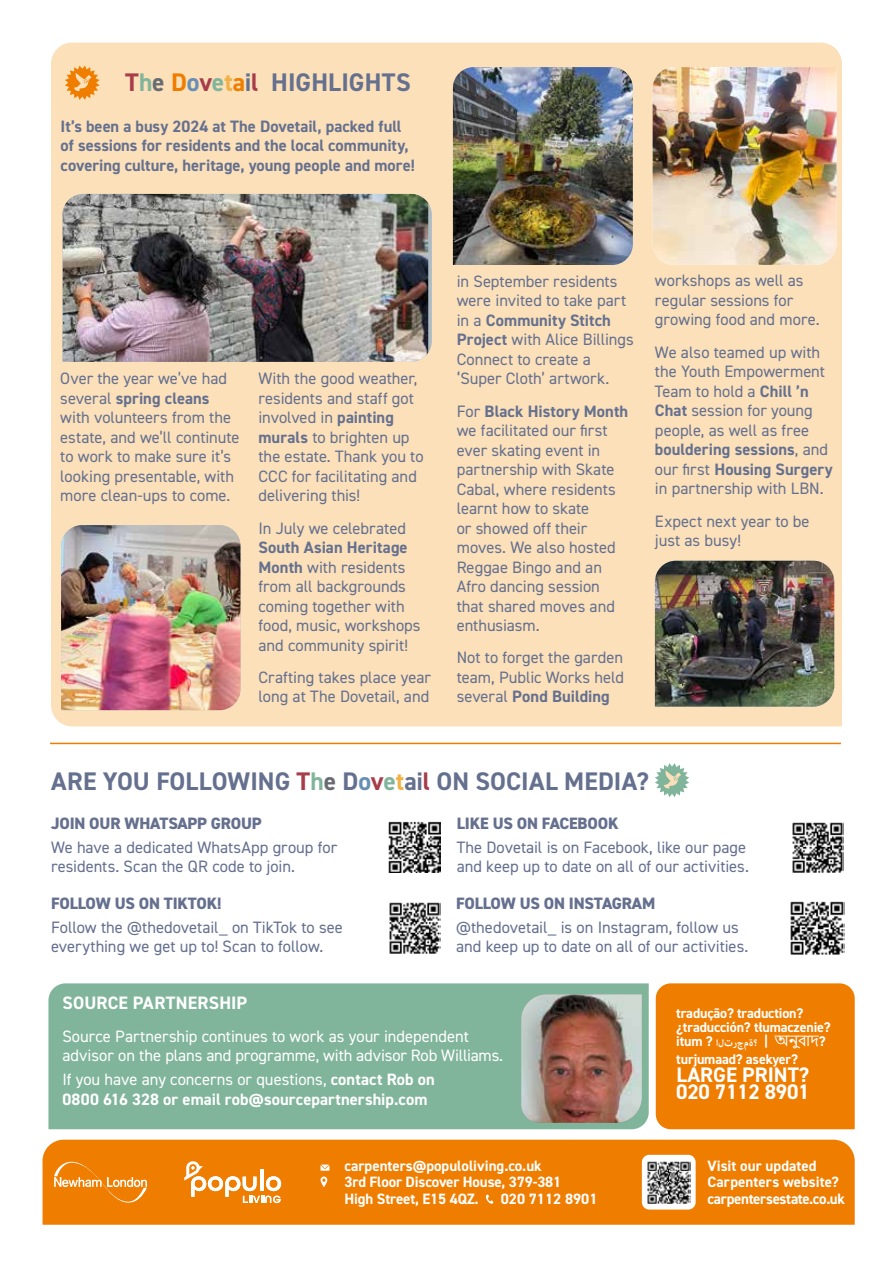
<style>
.page{position:relative;width:893px;height:1263px;background:#fff}
.page>*{position:absolute;margin:0;border:0;box-sizing:border-box;transform-origin:0 0}
.t1{font:700 25.5px "DIN2014";color:#65708f}
.t2{font:700 21.15px/17.5px "DIN2014";letter-spacing:-.005em;color:#fff}
.t3{font:700 18px "DIN2014";letter-spacing:.01em;color:#fff}
.t4{font:16.5px/19.5px "DIN2014";color:#65708f}
.t5{font:700 16.5px/19.5px "DIN2014";color:#65708f}
.t6{font:16.5px/19.5px "DIN2014";letter-spacing:-.005em;color:#fff}
.t7{font:700 16.5px/19.5px "DIN2014";letter-spacing:.005em;color:#fff}
.t8{font:800 16.5px "DIN2014";letter-spacing:-.01em;color:#65708f}
.t9{font:700 15px/16.5px "DIN2014";letter-spacing:-.005em;color:#fff}
.t10{font:700 14.1px/14.1px "DIN2014";letter-spacing:-.01em;color:#fff}
.t11{font:700 14.1px "Adobe Arabic";color:#fff}
.t12{font:14.1px "Nirmala UI";color:#fff}
.s1{color:#a73d4b}
.s2{color:#81b59b}
.s3{color:#686c72}
.s4{color:#ef7d00}
.s5{color:#678fb5}
.s6{color:#f2b143}
.s7{font-weight:700}
.s8{font-weight:400}
.s9{font-family:"DIN2014"}
.s10{font-family:"DIN2014";font-weight:700}
</style>
<div class="page">
<div style="left:51px;top:43px;width:791px;height:683px;background:#fbe0b9"></div>
<div style="left:43px;top:1140px;width:812px;height:85px;background:#ef7d00"></div>
<svg style="left:321px;top:1164px;width:8px;height:23px"></svg>
<svg style="left:483px;top:1194px;width:11px;height:12px"></svg>
<svg style="left:184px;top:1161px;width:97px;height:42px"></svg>
<svg style="left:54px;top:1162px;width:93px;height:40px;background:#f08d20"></svg>
<div style="left:642px;top:1155px;width:54px;height:54px;background:#fff;border-radius:7px"></div>
<img style="left:647px;top:1161px;width:44px;height:43px">
<div style="left:656px;top:983px;width:199px;height:146px;background:#ef7d00"></div>
<hr style="left:50px;top:743px;width:791px;height:1px;background:#ef7d00">
<svg style="left:65px;top:65px;width:35px;height:35px"></svg>
<div style="left:48px;top:983px;width:601px;height:146px;background:#81b59b"></div>
<svg style="left:655px;top:763px;width:34px;height:34px"></svg>
<img style="left:388px;top:821px;width:53px;height:51px">
<img style="left:790px;top:901px;width:55px;height:53px">
<img style="left:792px;top:822px;width:51px;height:51px">
<img style="left:389px;top:902px;width:52px;height:52px">
<img style="left:521px;top:994px;width:121px;height:129px">
<img style="left:61px;top:525px;width:179px;height:185px">
<img style="left:63px;top:194px;width:365px;height:168px">
<img style="left:453px;top:67px;width:180px;height:198px">
<img style="left:655px;top:561px;width:179px;height:146px">
<img style="left:653px;top:67px;width:184px;height:198px">
<h1 class="t1" style="left:125px;top:65px;width:287px"><span class="s1">T</span><span class="s2">h</span><span class="s3">e</span> <span class="s4">D</span><span class="s5">o</span><span class="s1">v</span><span class="s2">e</span><span class="s6">t</span><span class="s4">a</span>i<span class="s1">l</span> HIGHLIGHTS</h1>
<p class="t5" style="left:61px;top:116px;width:356px">It’s been a busy 2024 at The Dovetail, packed full of sessions for residents and the local community, covering culture, heritage, young people and more!</p>
<p class="t4" style="left:60px;top:369px;width:181px">Over the year we’ve had several <span class="s7">spring cleans </span>with volunteers from the estate, and we’ll continute to work to make sure it’s looking presentable, with more clean-ups to come.</p>
<p class="t4" style="left:258px;top:369px;width:167px">With the good weather, residents and staff got involved in <span class="s7">painting murals</span> to brighten up the estate. Thank you to<br>CCC for facilitating and delivering this!</p>
<p class="t4" style="left:258px;top:518px;width:149px">In July we celebrated</p>
<p class="t4" style="left:258px;top:537px;width:164px"><span class="s7">South Asian Heritage<br>Month</span> with residents from all backgrounds coming together with food, music, workshops and community spirit!</p>
<p class="t4" style="left:258px;top:667px;width:174px">Crafting takes place year long at The Dovetail, and</p>
<p class="t4" style="left:457px;top:271px;width:179px">in September residents were invited to take part in a <span class="s7">Community Stitch<br>Project</span> with Alice Billings<br>Connect to create a ‘Super Cloth’ artwork.</p>
<p class="t4" style="left:457px;top:401px;width:173px">For <span class="s7">Black History Month </span>we facilitated our first ever skating event in partnership with Skate<br>Cabal, where residents learnt how to skate<br>or showed off their moves. We also hosted<br>Reggae Bingo and an<br>Afro dancing session that shared moves and enthusiasm.</p>
<p class="t4" style="left:457px;top:648px;width:169px;text-align:justify">Not to forget the garden team, Public Works held several <span class="s7">Pond Building</span></p>
<p class="t4" style="left:655px;top:271px;width:166px">workshops as well as regular sessions for growing food and more.</p>
<p class="t4" style="left:655px;top:342px;width:179px">We also teamed up with the Youth Empowerment<br>Team to hold a <span class="s7">Chill ’n<br>Chat</span> session for young people, as well as free <span class="s7">bouldering sessions</span>, and our first <span class="s7">Housing Surgery </span>in partnership with LBN.</p>
<p class="t4" style="left:655px;top:511px;width:156px">Expect next year to be just as busy!</p>
<h1 class="t1" style="left:51px;top:764px;width:599px">ARE YOU FOLLOWING <span class="s1">T</span><span class="s2">h</span><span class="s3">e</span> D<span class="s5">o</span><span class="s1">v</span><span class="s2">e</span><span class="s6">t</span>ai<span class="s1">l</span> ON SOCIAL MEDIA?</h1>
<p class="t8" style="left:51px;top:812px;width:212px">JOIN OUR WHATSAPP GROUP</p>
<p class="t4" style="left:51px;top:837px;width:288px">We have a dedicated WhatsApp group for residents. Scan the QR code to join.</p>
<p class="t8" style="left:51px;top:892px;width:172px">FOLLOW US ON TIKTOK!</p>
<p class="t4" style="left:51px;top:917px;width:293px">Follow the @thedovetail_ on TikTok to see everything we get up to! Scan to follow.</p>
<p class="t8" style="left:457px;top:812px;width:164px">LIKE US ON FACEBOOK</p>
<p class="t4" style="left:457px;top:837px;width:294px">The Dovetail is on Facebook, like our page and keep up to date on all of our activities.</p>
<p class="t8" style="left:456px;top:892px;width:201px">FOLLOW US ON INSTAGRAM</p>
<p class="t4" style="left:456px;top:917px;width:294px">@thedovetail_ is on Instagram, follow us and keep up to date on all of our activities.</p>
<p class="t3" style="left:62px;top:991px;width:186px">SOURCE PARTNERSHIP</p>
<p class="t6" style="left:62px;top:1026px;width:442px">Source Partnership continues to work as your independent advisor on the plans and programme, with advisor Rob Williams.</p>
<p class="t7" style="left:62px;top:1069px;width:374px"><span class="s8">If you have any concerns or questions,</span> contact Rob on<br>0800 616 328 or email rob@sourcepartnership.com</p>
<p class="t9" style="left:345px;top:1157px;width:218px">carpenters@populoliving.co.uk<br>3rd Floor Discover House, 379-381<br>High Street, E15 4QZ.</p>
<p class="t9" style="left:501px;top:1190px;width:98px">020 7112 8901</p>
<p class="t10" style="left:676px;top:1006px;width:156px">tradução? traduction? ¿traducción? tłumaczenie?</p>
<p class="t11" style="left:676px;top:1033px;width:83px"><span class="s9">itumọ?</span> تل ا ؟ةمجر</p>
<p class="t12" style="left:764px;top:1030px;width:63px"><span class="s10">|</span> অনুবাদ<span class="s10">?</span></p>
<p class="t10" style="left:676px;top:1052px;width:123px">turjumaad? asekyer?</p>
<p class="t2" style="left:676px;top:1065px;width:135px">LARGE PRINT?<br>020 7112 8901</p>
<p class="t9" style="left:707px;top:1157px;width:139px">Visit our updated<br>Carpenters website? carpentersestate.co.uk</p>
</div>
